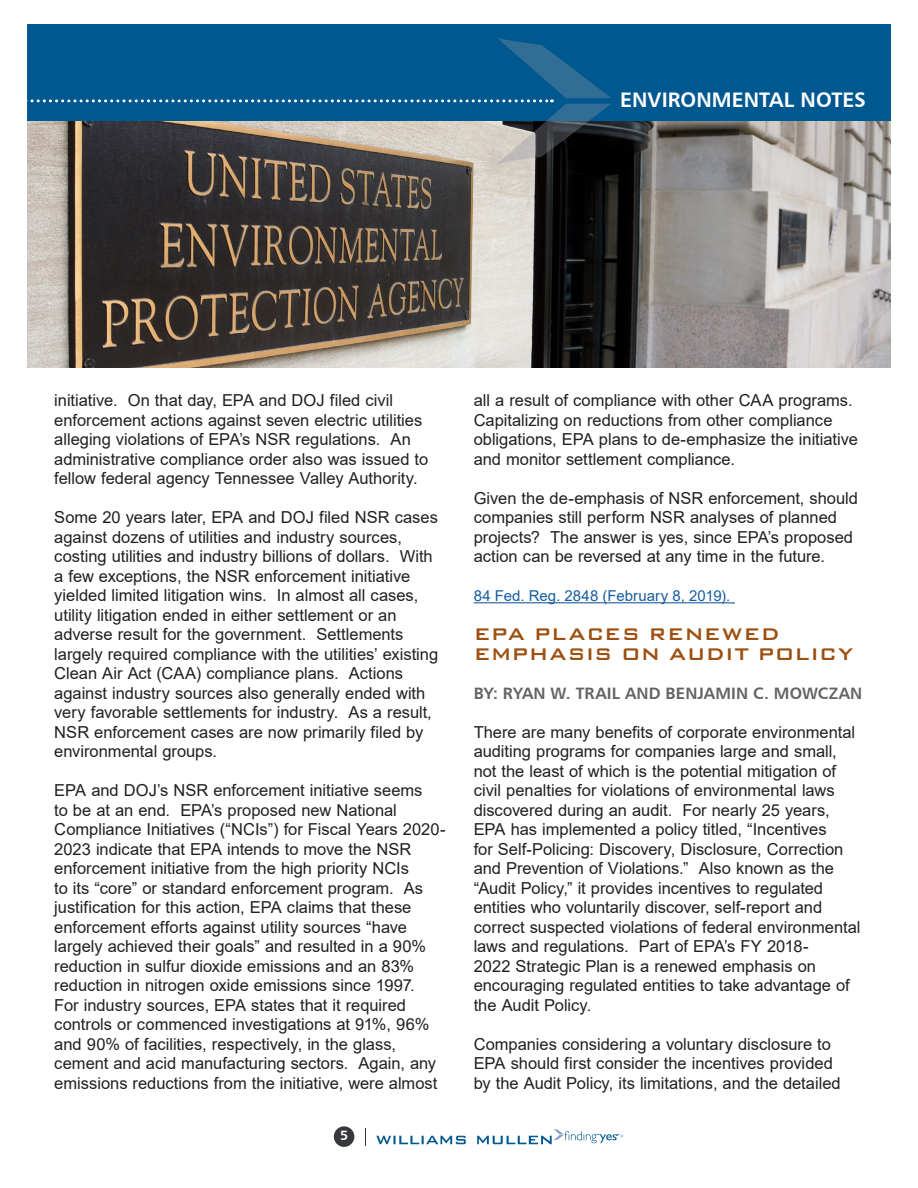
<style>
.page{position:relative;width:918px;height:1188px;background:#fff}
.page>*{position:absolute;margin:0;border:0;box-sizing:border-box;transform-origin:0 0}
.t1{font:500 22.5px/19.5px "Bank Gothic BT";letter-spacing:.015em;color:#9d5010}
.t2{font:21px "Humanist 777 BT Bold B";color:#fff}
.t3{font:16.5px/19.5px "Arial";color:#231f20}
.t4{font:16.5px "Humanist 777 BT Bold B";letter-spacing:.005em;color:#636366}
.t5{font:15px "Arial";letter-spacing:.005em;color:#175d9e}
.t6{font:13.5px "Humanist 777 BT Bold B";color:#fff}
</style>
<div class="page">
<div style="left:334px;top:1126px;width:20px;height:21px;background:#36383e;border-radius:50%"></div>
<svg style="left:365px;top:1128px;width:1px;height:18px"></svg>
<svg style="left:376px;top:1129px;width:247px;height:15px"></svg>
<div style="left:27px;top:25px;width:864px;height:96px;background:#005890"></div>
<hr style="left:474px;top:602px;width:256px;height:1px;background:#175d9e">
<img style="left:27px;top:121px;width:864px;height:246px">
<svg style="left:27px;top:38px;width:584px;height:126px"></svg>
<p class="t2" style="left:620px;top:86px;width:247px">ENVIRONMENTAL NOTES</p>
<p class="t3" style="left:54px;top:391px;width:375px">initiative. On that day, EPA and DOJ filed civil enforcement actions against seven electric utilities alleging violations of EPA’s NSR regulations. An administrative compliance order also was issued to fellow federal agency Tennessee Valley Authority.</p>
<p class="t3" style="left:54px;top:508px;width:385px">Some 20 years later, EPA and DOJ filed NSR cases against dozens of utilities and industry sources, costing utilities and industry billions of dollars. With a few exceptions, the NSR enforcement initiative yielded limited litigation wins. In almost all cases, utility litigation ended in either settlement or an adverse result for the government. Settlements largely required compliance with the utilities’ existing Clean Air Act (CAA) compliance plans. Actions against industry sources also generally ended with very favorable settlements for industry. As a result, NSR enforcement cases are now primarily filed by environmental groups.</p>
<p class="t3" style="left:54px;top:781px;width:393px">EPA and DOJ’s NSR enforcement initiative seems<br>to be at an end. EPA’s proposed new National Compliance Initiatives (“NCIs”) for Fiscal Years 2020- 2023 indicate that EPA intends to move the NSR enforcement initiative from the high priority NCIs<br>to its “core” or standard enforcement program. As justification for this action, EPA claims that these enforcement efforts against utility sources “have largely achieved their goals” and resulted in a 90% reduction in sulfur dioxide emissions and an 83% reduction in nitrogen oxide emissions since 1997.<br>For industry sources, EPA states that it required controls or commenced investigations at 91%, 96% and 90% of facilities, respectively, in the glass, cement and acid manufacturing sectors. Again, any emissions reductions from the initiative, were almost</p>
<p class="t6" style="left:340px;top:1127px;width:10px">5</p>
<p class="t3" style="left:474px;top:391px;width:386px">all a result of compliance with other CAA programs.<br>Capitalizing on reductions from other compliance obligations, EPA plans to de-emphasize the initiative and monitor settlement compliance.</p>
<p class="t3" style="left:474px;top:488px;width:386px">Given the de-emphasis of NSR enforcement, should companies still perform NSR analyses of planned projects? The answer is yes, since EPA’s proposed action can be reversed at any time in the future.</p>
<p class="t5" style="left:474px;top:586px;width:258px">84 Fed. Reg. 2848 (February 8, 2019).</p>
<p class="t1" style="left:474px;top:624px;width:381px">EPA PLACES RENEWED<br>EMPHASIS ON AUDIT POLICY</p>
<p class="t4" style="left:474px;top:683px;width:390px">BY: RYAN W. TRAIL AND BENJAMIN C. MOWCZAN</p>
<p class="t3" style="left:474px;top:722px;width:388px">There are many benefits of corporate environmental auditing programs for companies large and small, not the least of which is the potential mitigation of civil penalties for violations of environmental laws discovered during an audit. For nearly 25 years, EPA has implemented a policy titled, “Incentives<br>for Self-Policing: Discovery, Disclosure, Correction and Prevention of Violations.” Also known as the “Audit Policy,” it provides incentives to regulated entities who voluntarily discover, self-report and correct suspected violations of federal environmental laws and regulations. Part of EPA’s FY 2018-<br>2022 Strategic Plan is a renewed emphasis on encouraging regulated entities to take advantage of the Audit Policy.</p>
<p class="t3" style="left:474px;top:1034px;width:369px">Companies considering a voluntary disclosure to<br>EPA should first consider the incentives provided by the Audit Policy, its limitations, and the detailed</p>
</div>
